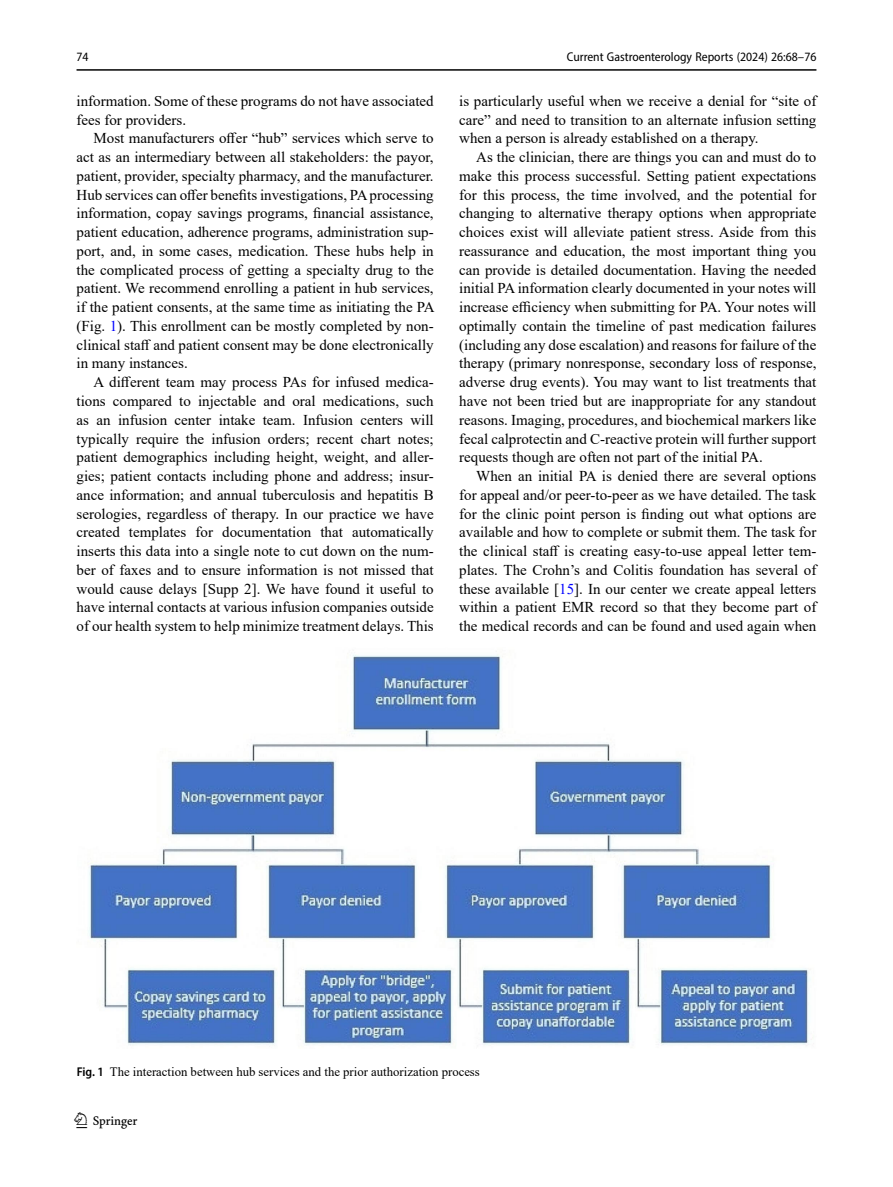
<style>
.page{position:relative;width:893px;height:1187px;background:#fff}
.page>*{position:absolute;margin:0;border:0;box-sizing:border-box;transform-origin:0 0}
.t1{font:22.5px "Springnew";color:#000}
.Body_Text_Indent{font:15px/18.8px "Times New Roman";color:#000;text-align:justify}
.Figure_Caption{font:12.75px "Times New Roman";color:#000}
.t2{font:semi-condensed 12.75px "Myriad Pro";color:#000}
.s1{color:#00f}
.s2{font-family:"Myriad Pro";font-weight:600;font-stretch:semi-condensed}
</style>
<div class="page">
<hr style="left:77px;top:69px;width:739px;height:2px;background:#000">
<img style="left:88px;top:655px;width:722px;height:391px">
<p class="t2" style="left:77px;top:49px;width:14px">74</p>
<p class="Body_Text_Indent" style="left:77px;top:91px;width:359px">information. Some of these programs do not have associated fees for providers.</p>
<p class="Body_Text_Indent" style="left:77px;top:128px;width:360px;text-indent:17px">Most manufacturers offer “hub” services which serve to act as an intermediary between all stakeholders: the payor, patient, provider, specialty pharmacy, and the manufacturer.<br>Hub services can offer benefits investigations, PA processing information, copay savings programs, financial assistance, patient education, adherence programs, administration sup&shy;port, and, in some cases, medication. These hubs help in the complicated process of getting a specialty drug to the patient. We recommend enrolling a patient in hub services, if the patient consents, at the same time as initiating the PA (Fig. <span class="s1">1</span>). This enrollment can be mostly completed by non&shy;clinical staff and patient consent may be done electronically in many instances.</p>
<p class="Body_Text_Indent" style="left:77px;top:372px;width:359px;text-indent:17px">A different team may process PAs for infused medica&shy;tions compared to injectable and oral medications, such as an infusion center intake team. Infusion centers will typically require the infusion orders; recent chart notes; patient demographics including height, weight, and aller&shy;gies; patient contacts including phone and address; insur&shy;ance information; and annual tuberculosis and hepatitis B serologies, regardless of therapy. In our practice we have created templates for documentation that automatically inserts this data into a single note to cut down on the num&shy;ber of faxes and to ensure information is not missed that would cause delays [Supp 2]. We have found it useful to have internal contacts at various infusion companies outside of our health system to help minimize treatment delays. This</p>
<p class="t2" style="left:567px;top:49px;width:251px">Current Gastroenterology Reports (2024) 26:68–76</p>
<p class="Body_Text_Indent" style="left:459px;top:91px;width:359px">is particularly useful when we receive a denial for “site of care” and need to transition to an alternate infusion setting when a person is already established on a therapy.</p>
<p class="Body_Text_Indent" style="left:459px;top:147px;width:359px;text-indent:17px">As the clinician, there are things you can and must do to make this process successful. Setting patient expectations for this process, the time involved, and the potential for changing to alternative therapy options when appropriate choices exist will alleviate patient stress. Aside from this reassurance and education, the most important thing you can provide is detailed documentation. Having the needed initial PA information clearly documented in your notes will increase efficiency when submitting for PA. Your notes will optimally contain the timeline of past medication failures (including any dose escalation) and reasons for failure of the therapy (primary nonresponse, secondary loss of response, adverse drug events). You may want to list treatments that have not been tried but are inappropriate for any standout reasons. Imaging, procedures, and biochemical markers like fecal calprotectin and C-reactive protein will further support requests though are often not part of the initial PA.</p>
<p class="Body_Text_Indent" style="left:459px;top:466px;width:359px;text-indent:17px">When an initial PA is denied there are several options for appeal and/or peer-to-peer as we have detailed. The task for the clinic point person is finding out what options are available and how to complete or submit them. The task for the clinical staff is creating easy-to-use appeal letter tem&shy;plates. The Crohn’s and Colitis foundation has several of these available [<span class="s1">15</span>]. In our center we create appeal letters within a patient EMR record so that they become part of the medical records and can be found and used again when</p>
<p class="Figure_Caption" style="left:77px;top:1062px;width:405px"><span class="s2">Fig. 1</span> The interaction between hub services and the prior authorization process</p>
<h1 class="t1" style="left:77px;top:1107px;width:63px">1 3</h1>
</div>
